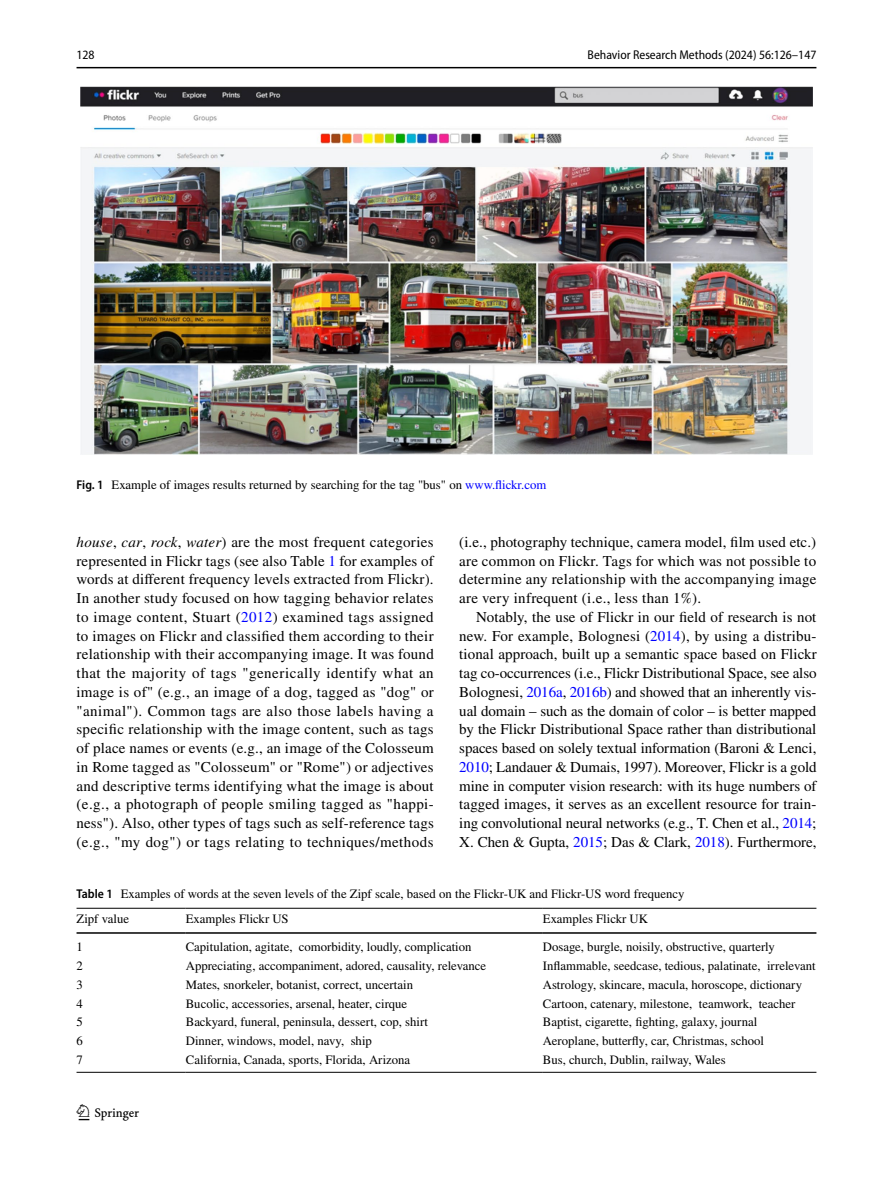
<style>
.page{position:relative;width:893px;height:1187px;background:#fff}
.page>*{position:absolute;margin:0;border:0;box-sizing:border-box;transform-origin:0 0}
.t1{font:22.5px "Springnew Regular 3";color:#000}
.t2{font:15px/18.8px "STIX";letter-spacing:.02em;color:#000;text-align:justify}
.t3{font:12.75px/25.5px "STIX";color:#000}
.t4{font:semi-condensed 12.75px "Myriad Pro";color:#000}
.s1{font-family:"Myriad Pro";font-weight:600;font-stretch:semi-condensed}
.s2{color:#00f}
.s3{font-style:italic}
</style>
<div class="page">
<hr style="left:77px;top:67px;width:739px;height:1px;background:#000">
<img style="left:81px;top:87px;width:731px;height:367px">
<hr style="left:77px;top:907px;width:109px;height:1px;background:#000">
<hr style="left:77px;top:932px;width:109px;height:1px;background:#000">
<hr style="left:186px;top:907px;width:357px;height:1px;background:#000">
<hr style="left:186px;top:932px;width:357px;height:1px;background:#000">
<hr style="left:543px;top:907px;width:273px;height:1px;background:#000">
<hr style="left:543px;top:932px;width:273px;height:1px;background:#000">
<hr style="left:77px;top:1071px;width:109px;height:1px;background:#000">
<hr style="left:186px;top:1071px;width:357px;height:1px;background:#000">
<hr style="left:543px;top:1071px;width:273px;height:1px;background:#000">
<p class="t4" style="left:77px;top:48px;width:20px">128</p>
<p class="t4" style="left:587px;top:48px;width:230px">Behavior Research Methods (2024) 56:126–147</p>
<p class="t3" style="left:77px;top:473px;width:471px"><span class="s1">Fig. 1</span> Example of images results returned by searching for the tag "bus" on <span class="s2">www.flickr.com</span></p>
<p class="t2" style="left:77px;top:533px;width:359px"><span class="s3">house</span>, <span class="s3">car</span>, <span class="s3">rock</span>, <span class="s3">water</span>) are the most frequent categories represented in Flickr tags (see also Table <span class="s2">1</span> for examples of words at different frequency levels extracted from Flickr).<br>In another study focused on how tagging behavior relates to image content, Stuart (<span class="s2">2012</span>) examined tags assigned to images on Flickr and classified them according to their relationship with their accompanying image. It was found that the majority of tags "generically identify what an image is of" (e.g., an image of a dog, tagged as "dog" or "animal"). Common tags are also those labels having a specific relationship with the image content, such as tags of place names or events (e.g., an image of the Colosseum in Rome tagged as "Colosseum" or "Rome") or adjectives and descriptive terms identifying what the image is about (e.g., a photograph of people smiling tagged as "happi&shy;ness"). Also, other types of tags such as self-reference tags (e.g., "my dog") or tags relating to techniques/methods</p>
<p class="t2" style="left:459px;top:533px;width:359px">(i.e., photography technique, camera model, film used etc.) are common on Flickr. Tags for which was not possible to determine any relationship with the accompanying image are very infrequent (i.e., less than 1%).</p>
<p class="t2" style="left:459px;top:608px;width:359px;text-indent:17px">Notably, the use of Flickr in our field of research is not new. For example, Bolognesi (<span class="s2">2014</span>), by using a distribu&shy;tional approach, built up a semantic space based on Flickr tag co-occurrences (i.e., Flickr Distributional Space, see also Bolognesi, <span class="s2">2016a</span>, <span class="s2">2016b</span>) and showed that an inherently vis&shy;ual domain – such as the domain of color – is better mapped by the Flickr Distributional Space rather than distributional spaces based on solely textual information (Baroni &amp; Lenci, <span class="s2">2010</span>; Landauer &amp; Dumais, 1997). Moreover, Flickr is a gold mine in computer vision research: with its huge numbers of tagged images, it serves as an excellent resource for train&shy;ing convolutional neural networks (e.g., T. Chen et al., <span class="s2">2014</span>; X. Chen &amp; Gupta, <span class="s2">2015</span>; Das &amp; Clark, <span class="s2">2018</span>). Furthermore,</p>
<p class="t3" style="left:77px;top:881px;width:609px"><span class="s1">Table 1</span> Examples of words at the seven levels of the Zipf scale, based on the Flickr-UK and Flickr-US word frequency<br>Zipf value</p>
<p class="t3" style="left:186px;top:907px;width:104px">Examples Flickr US</p>
<p class="t3" style="left:543px;top:907px;width:107px">Examples Flickr UK</p>
<p class="t3" style="left:77px;top:935px;width:8px">1</p>
<p class="t3" style="left:186px;top:935px;width:287px">Capitulation, agitate, comorbidity, loudly, complication</p>
<p class="t3" style="left:543px;top:935px;width:234px">Dosage, burgle, noisily, obstructive, quarterly</p>
<p class="t3" style="left:77px;top:953px;width:8px">2</p>
<p class="t3" style="left:186px;top:953px;width:302px">Appreciating, accompaniment, adored, causality, relevance</p>
<p class="t3" style="left:543px;top:953px;width:274px">Inflammable, seedcase, tedious, palatinate, irrelevant</p>
<p class="t3" style="left:77px;top:972px;width:8px">3</p>
<p class="t3" style="left:186px;top:972px;width:229px">Mates, snorkeler, botanist, correct, uncertain</p>
<p class="t3" style="left:543px;top:972px;width:261px">Astrology, skincare, macula, horoscope, dictionary</p>
<p class="t3" style="left:77px;top:991px;width:8px">4</p>
<p class="t3" style="left:186px;top:991px;width:223px">Bucolic, accessories, arsenal, heater, cirque</p>
<p class="t3" style="left:543px;top:991px;width:254px">Cartoon, catenary, milestone, teamwork, teacher</p>
<p class="t3" style="left:77px;top:1009px;width:8px">5</p>
<p class="t3" style="left:186px;top:1009px;width:244px">Backyard, funeral, peninsula, dessert, cop, shirt</p>
<p class="t3" style="left:543px;top:1009px;width:216px">Baptist, cigarette, fighting, galaxy, journal</p>
<p class="t3" style="left:77px;top:1028px;width:8px">6</p>
<p class="t3" style="left:186px;top:1028px;width:188px">Dinner, windows, model, navy, ship</p>
<p class="t3" style="left:543px;top:1028px;width:223px">Aeroplane, butterfly, car, Christmas, school</p>
<p class="t3" style="left:77px;top:1047px;width:8px">7</p>
<p class="t3" style="left:186px;top:1047px;width:226px">California, Canada, sports, Florida, Arizona</p>
<p class="t3" style="left:543px;top:1047px;width:184px">Bus, church, Dublin, railway, Wales</p>
<h1 class="t1" style="left:79px;top:1104px;width:62px">1 3</h1>
</div>
